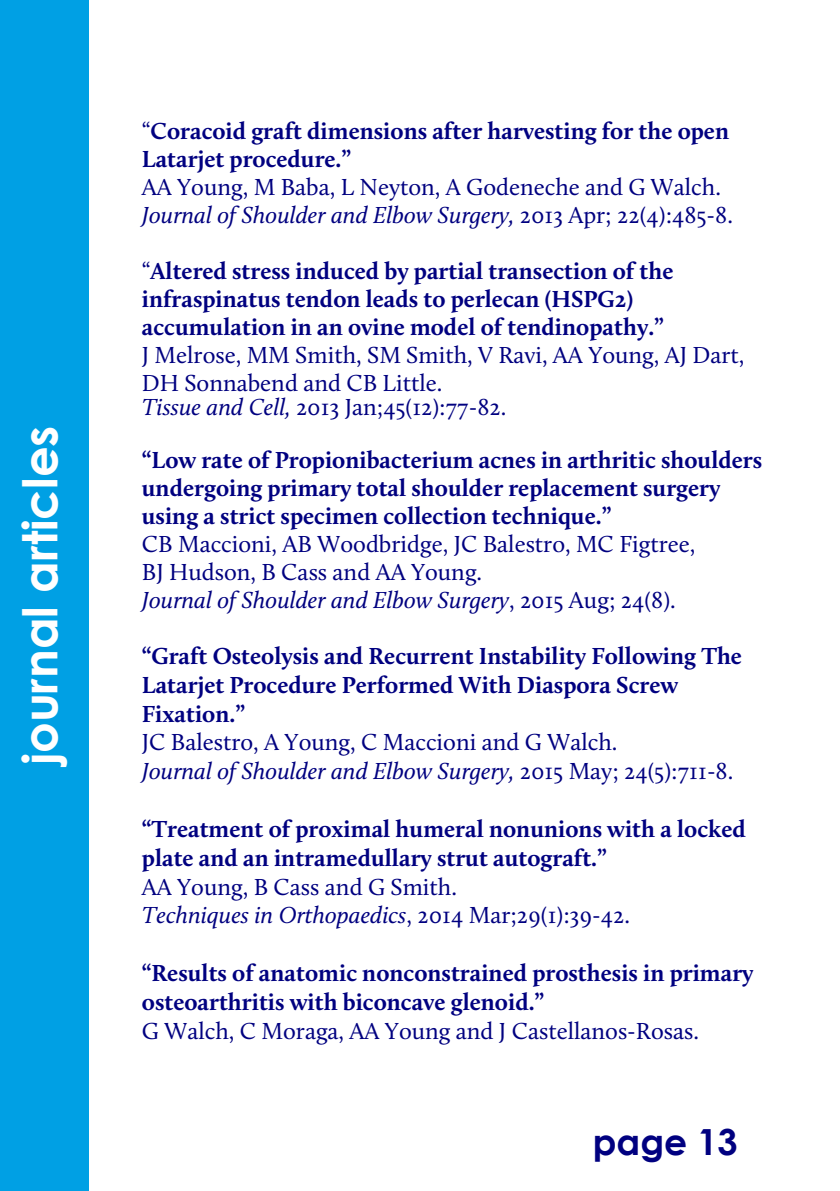
<style>
.page{position:relative;width:840px;height:1191px;background:#fff}
.page>*{position:absolute;margin:0;border:0;box-sizing:border-box;transform-origin:0 0}
.t1{font:700 48px "Century Gothic";color:#fff}
.t2{font:700 36px "Century Gothic";color:#000080}
.t3{font:700 24px/28px "Calluna";color:#000080}
.t4{font:24px/28px "Calluna";color:#000080}
.s1{font-weight:400}
.s2{font-style:italic}
</style>
<div class="page">
<div style="left:0;top:0;width:89px;height:1191px;background:#00a0e4"></div>
<h1 class="t1" style="left:21px;top:765px;width:341px;rotate:-90deg">journal articles</h1>
<p class="t3" style="left:142px;top:119px;width:588px"><span class="s1">“</span>Coracoid graft dimensions after harvesting for the open<br>Latarjet procedure.”</p>
<p class="t4" style="left:142px;top:175px;width:592px">AA Young, M Baba, L Neyton, A Godeneche and G Walch.<br><span class="s2">Journal of Shoulder and Elbow Surgery,</span> 2013 Apr; 22(4):485-8.</p>
<p class="t3" style="left:142px;top:259px;width:533px"><span class="s1">“</span>Altered stress induced by partial transection of the infraspinatus tendon leads to perlecan (HSPG2) accumulation in an ovine model of tendinopathy.”</p>
<p class="t4" style="left:142px;top:343px;width:603px">J Melrose, MM Smith, SM Smith, V Ravi, AA Young, AJ Dart,<br>DH Sonnabend and CB Little.</p>
<p class="t4" style="left:142px;top:395px;width:366px"><span class="s2">Tissue and Cell,</span> 2013 Jan;45(12):77-82.</p>
<p class="t3" style="left:142px;top:448px;width:621px">“Low rate of Propionibacterium acnes in arthritic shoulders undergoing primary total shoulder replacement surgery using a strict specimen collection technique.”</p>
<p class="t4" style="left:142px;top:532px;width:554px">CB Maccioni, AB Woodbridge, JC Balestro, MC Figtree,<br>BJ Hudson, B Cass and AA Young.<br><span class="s2">Journal of Shoulder and Elbow Surgery</span>, 2015 Aug; 24(8).</p>
<p class="t3" style="left:142px;top:643px;width:601px;line-height:28.8px">“Graft Osteolysis and Recurrent Instability Following The<br>Latarjet Procedure Performed With Diaspora Screw<br>Fixation.”</p>
<p class="t4" style="left:142px;top:730px;width:592px;line-height:28.8px">JC Balestro, A Young, C Maccioni and G Walch.<br><span class="s2">Journal of Shoulder and Elbow Surgery,</span> 2015 May; 24(5):711-8.</p>
<p class="t3" style="left:142px;top:816px;width:605px;line-height:28.8px">“Treatment of proximal humeral nonunions with a locked plate and an intramedullary strut autograft.”</p>
<p class="t4" style="left:142px;top:874px;width:489px;line-height:28.8px">AA Young, B Cass and G Smith.<br><span class="s2">Techniques in Orthopaedics</span>, 2014 Mar;29(1):39-42.</p>
<p class="t3" style="left:142px;top:960px;width:613px;line-height:28.8px">“Results of anatomic nonconstrained prosthesis in primary osteoarthritis with biconcave glenoid.”</p>
<p class="t4" style="left:142px;top:1018px;width:558px">G Walch, C Moraga, AA Young and J Castellanos-Rosas.</p>
<h2 class="t2" style="left:592px;top:1128px;width:146px">page 13</h2>
</div>
